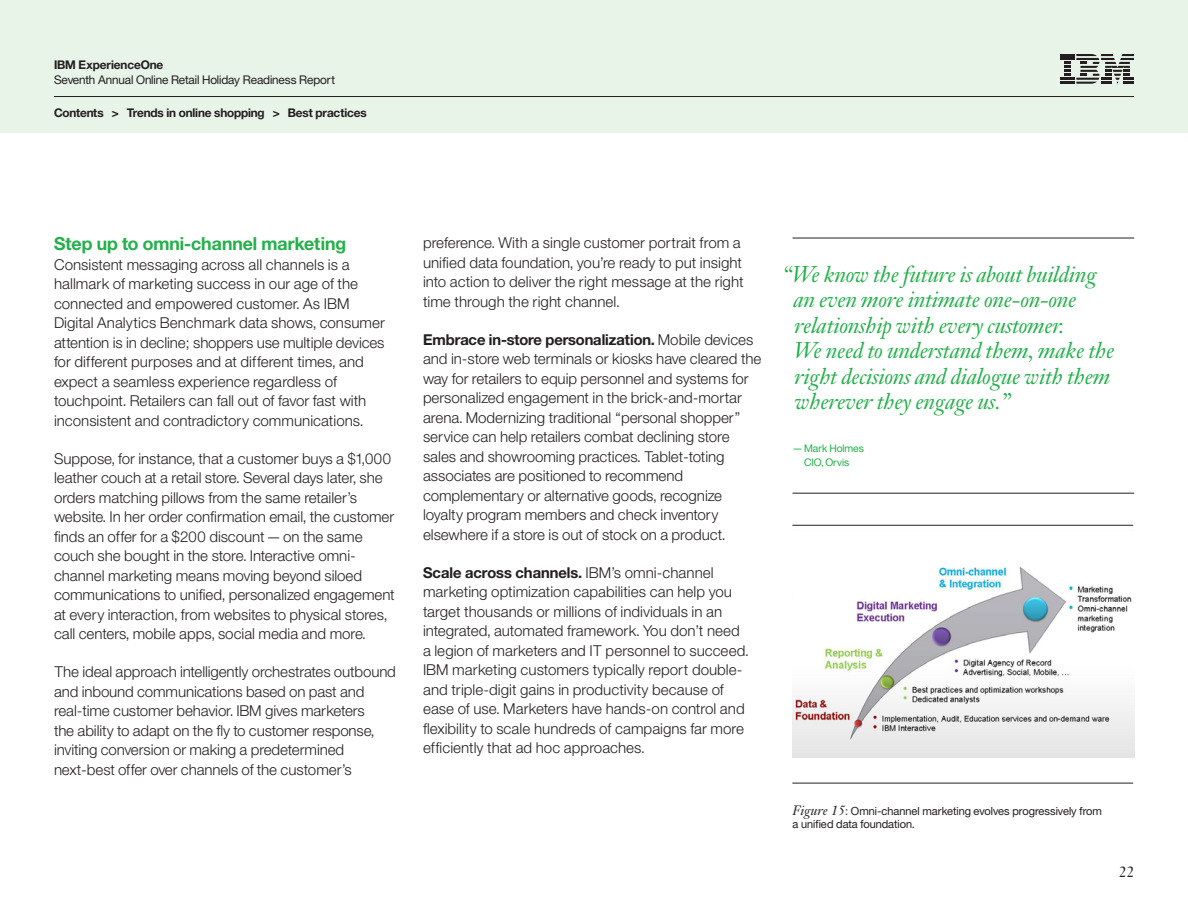
<style>
.page{position:relative;width:1188px;height:918px;background:#fff}
.page>*{position:absolute;margin:0;border:0;box-sizing:border-box;transform-origin:0 0}
._5a_body_quote__colo{font:italic 22.5px/25.5px "Janson Text LT Pro";letter-spacing:-.015em;color:#24b04b}
._1B_Head_2__color{font:18px "Helv Neue Boldfor IBM";color:#24b04b}
._2A_Body{font:15px/19.5px "Helv Neue Lightfor IBM";letter-spacing:-.005em;color:#231f20}
.t1{font:15px "Janson Text LT Pro";color:#231f20}
._00_Header{font:12px "Helv Neue Boldfor IBM";letter-spacing:-.01em;color:#231f20}
.t2{font:12px "Helv Neue Romanfor IBM";letter-spacing:-.01em;color:#231f20}
._2E_figure_caption{font:11.25px/13.5px "Helv Neue Romanfor IBM";color:#231f20}
._5b_highlight_attrib{font:10.5px/13.5px "Helv Neue Romanfor IBM";letter-spacing:-.005em;color:#24b04b;text-align:center}
.s1{font-family:"Helv Neue Boldfor IBM"}
.s2{font-family:"Janson Text LT Pro";font-style:italic;font-size:13.5px}
</style>
<div class="page">
<div style="left:0;top:0;width:1188px;height:133px;background:#e9f4e8"></div>
<hr style="left:54px;top:96px;width:1080px;height:1px;background:#231f20">
<svg style="left:1060px;top:54px;width:74px;height:30px"></svg>
<hr style="left:793px;top:238px;width:341px;height:1px;background:#231f20">
<hr style="left:793px;top:493px;width:341px;height:1px;background:#231f20">
<hr style="left:792px;top:525px;width:341px;height:1px;background:#231f20">
<hr style="left:792px;top:783px;width:341px;height:1px;background:#231f20">
<img style="left:792px;top:567px;width:342px;height:191px">
<p class="_00_Header" style="left:54px;top:57px;width:111px">IBM ExperienceOne</p>
<p class="t2" style="left:54px;top:72px;width:283px">Seventh Annual Online Retail Holiday Readiness Report</p>
<p class="_00_Header" style="left:54px;top:105px;width:314px">Contents &gt; Trends in online shopping &gt; Best practices</p>
<p class="_1B_Head_2__color" style="left:54px;top:233px;width:293px">Step up to omni-channel marketing</p>
<p class="_2A_Body" style="left:54px;top:255px;width:332px">Consistent messaging across all channels is a hallmark of marketing success in our age of the connected and empowered customer. As IBM Digital Analytics Benchmark data shows, consumer attention is in decline; shoppers use multiple devices for different purposes and at different times, and expect a seamless experience regardless of touchpoint. Retailers can fall out of favor fast with inconsistent and contradictory communications.</p>
<p class="_2A_Body" style="left:54px;top:448px;width:342px">Suppose, for instance, that a customer buys a $1,000 leather couch at a retail store. Several days later, she orders matching pillows from the same retailer’s website. In her order confirmation email, the customer finds an offer for a $200 discount—on the same couch she bought in the store. Interactive omni&shy;channel marketing means moving beyond siloed communications to unified, personalized engagement at every interaction, from websites to physical stores, call centers, mobile apps, social media and more.</p>
<p class="_2A_Body" style="left:54px;top:662px;width:344px">The ideal approach intelligently orchestrates outbound and inbound communications based on past and real-time customer behavior. IBM gives marketers<br>the ability to adapt on the fly to customer response, inviting conversion or making a predetermined next-best offer over channels of the customer’s</p>
<p class="_2A_Body" style="left:423px;top:233px;width:322px">preference. With a single customer portrait from a unified data foundation, you’re ready to put insight into action to deliver the right message at the right time through the right channel.</p>
<p class="_2A_Body" style="left:423px;top:329px;width:340px"><span class="s1">Embrace in-store personalization.</span> Mobile devices and in-store web terminals or kiosks have cleared the way for retailers to equip personnel and systems for personalized engagement in the brick-and-mortar arena. Modernizing traditional “personal shopper” service can help retailers combat declining store sales and showrooming practices. Tablet-toting associates are positioned to recommend complementary or alternative goods, recognize loyalty program members and check inventory elsewhere if a store is out of stock on a product.</p>
<p class="_2A_Body" style="left:423px;top:562px;width:327px"><span class="s1">Scale across channels.</span> IBM’s omni-channel marketing optimization capabilities can help you target thousands or millions of individuals in an integrated, automated framework. You don’t need a legion of marketers and IT personnel to succeed.<br>IBM marketing customers typically report double&shy;and triple-digit gains in productivity because of ease of use. Marketers have hands-on control and flexibility to scale hundreds of campaigns far more efficiently that ad hoc approaches.</p>
<p class="_5a_body_quote__colo" style="left:793px;top:261px;width:323px;text-indent:-11px">“We know the future is about building an even more intimate one-on-one relationship with every customer.<br>We need to understand them, make the right decisions and dialogue with them wherever they engage us.”</p>
<p class="_5b_highlight_attrib" style="left:793px;top:442px;width:73px">—Mark Holmes<br>CIO, Orvis</p>
<p class="_2E_figure_caption" style="left:792px;top:804px;width:311px"><span class="s2">Figure 15</span>: Omni-channel marketing evolves progressively from a unified data foundation.</p>
<p class="t1" style="left:1119px;top:862px;width:17px">22</p>
</div>
